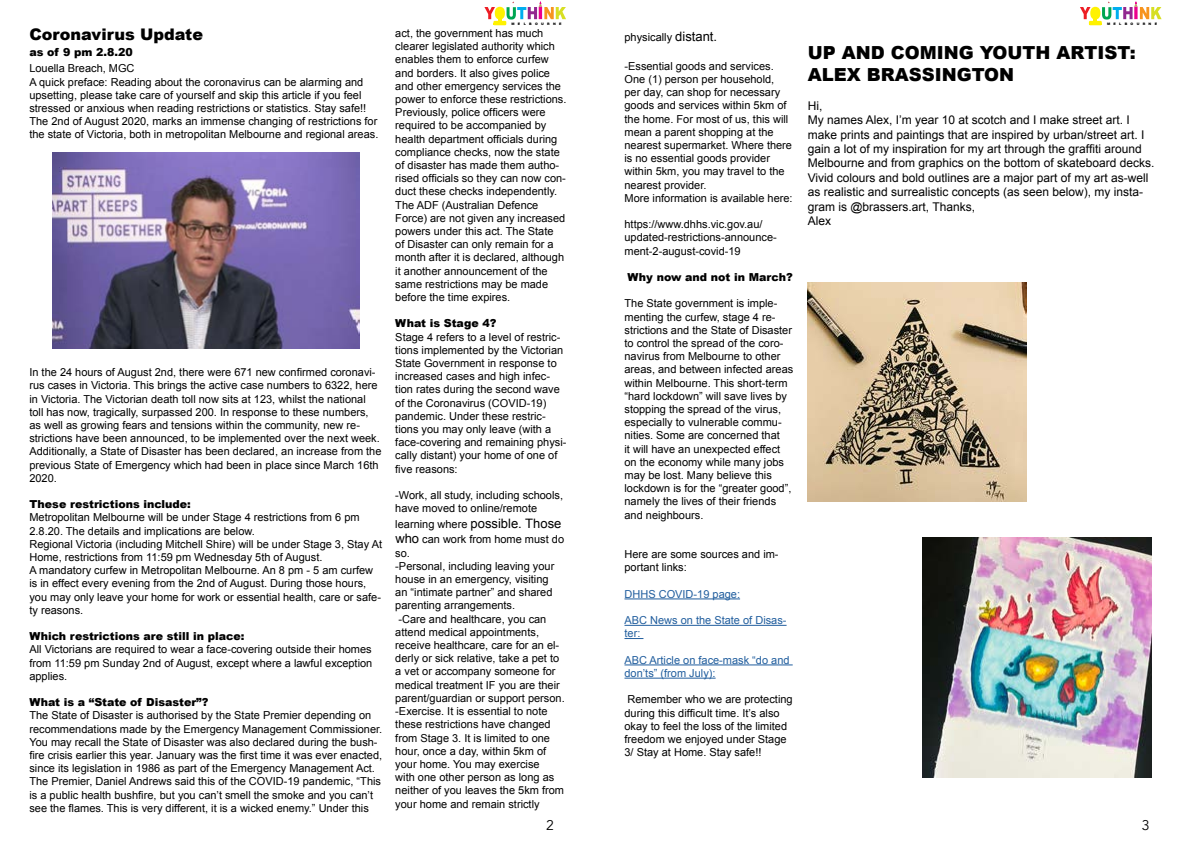
<style>
.page{position:relative;width:1191px;height:842px;background:#fff}
.page>*{position:absolute;margin:0;border:0;box-sizing:border-box;transform-origin:0 0}
.t1{font:900 18px/21.6px "Arial";color:#000}
.t2{font:900 16px "Arial";color:#000}
.t3{font:14px "Avenir";color:#000}
.t4{font:13px "Arial";color:#000}
.t5{font:12px/14.4px "Arial";color:#000}
.t6{font:11px/13.2px "Arial";color:#000}
.t7{font:900 11px "Arial";color:#000}
.t8{font:11px/13.2px "Arial";color:#215e9e}
.t9{font:900 3.3px "Arial";letter-spacing:1em;color:#000}
.s1{font-size:11px}
.s2{font-size:13px}
</style>
<div class="page">
<svg style="left:484px;top:2px;width:82px;height:23px"></svg>
<div style="left:497px;top:9px;width:5px;height:8px;background:#fff200;border-radius:2px"></div>
<svg style="left:1080px;top:2px;width:81px;height:23px"></svg>
<div style="left:1092px;top:9px;width:6px;height:8px;background:#fff200;border-radius:2px"></div>
<img style="left:53px;top:153px;width:306px;height:195px">
<hr style="left:624px;top:598px;width:116px;height:1px;background:#215e9e">
<hr style="left:624px;top:625px;width:162px;height:1px;background:#215e9e">
<svg style="left:624px;top:638px;width:19px;height:1px"></svg>
<hr style="left:624px;top:664px;width:168px;height:1px;background:#215e9e">
<hr style="left:624px;top:678px;width:91px;height:1px;background:#215e9e">
<img style="left:807px;top:282px;width:219px;height:219px">
<img style="left:922px;top:538px;width:229px;height:240px">
<h2 class="t2" style="left:29px;top:23px;width:175px">Coronavirus Update</h2>
<p class="t7" style="left:29px;top:44px;width:105px">as of 9 pm 2.8.20</p>
<p class="t6" style="left:29px;top:62px;width:350px">Louella Breach, MGC<br>A quick preface: Reading about the coronavirus can be alarming and upsetting, please take care of yourself and skip this article if you feel stressed or anxious when reading restrictions or statistics. Stay safe!!<br>The 2nd of August 2020, marks an immense changing of restrictions for the state of Victoria, both in metropolitan Melbourne and regional areas.</p>
<p class="t6" style="left:29px;top:366px;width:353px">In the 24 hours of August 2nd, there were 671 new confirmed coronavi&shy;rus cases in Victoria. This brings the active case numbers to 6322, here in Victoria. The Victorian death toll now sits at 123, whilst the national toll has now, tragically, surpassed 200. In response to these numbers, as well as growing fears and tensions within the community, new re&shy;strictions have been announced, to be implemented over the next week.<br>Additionally, a State of Disaster has been declared, an increase from the previous State of Emergency which had been in place since March 16th 2020.</p>
<p class="t7" style="left:29px;top:496px;width:163px">These restrictions include:</p>
<p class="t6" style="left:29px;top:511px;width:354px">Metropolitan Melbourne will be under Stage 4 restrictions from 6 pm 2.8.20. The details and implications are below.<br>Regional Victoria (including Mitchell Shire) will be under Stage 3, Stay At Home, restrictions from 11:59 pm Wednesday 5th of August.<br>A mandatory curfew in Metropolitan Melbourne. An 8 pm - 5 am curfew is in effect every evening from the 2nd of August. During those hours, you may only leave your home for work or essential health, care or safe&shy;ty reasons.</p>
<p class="t7" style="left:29px;top:628px;width:216px">Which restrictions are still in place:</p>
<p class="t6" style="left:29px;top:643px;width:344px;text-align:justify">All Victorians are required to wear a face-covering outside their homes from 11:59 pm Sunday 2nd of August, except where a lawful exception applies.</p>
<p class="t7" style="left:29px;top:694px;width:181px">What is a “State of Disaster”?</p>
<p class="t6" style="left:29px;top:709px;width:354px">The State of Disaster is authorised by the State Premier depending on recommendations made by the Emergency Management Commissioner.<br>You may recall the State of Disaster was also declared during the bush&shy;fire crisis earlier this year. January was the first time it was ever enacted, since its legislation in 1986 as part of the Emergency Management Act.<br>The Premier, Daniel Andrews said this of the COVID-19 pandemic, “This is a public health bushfire, but you can’t smell the smoke and you can’t see the flames. This is very different, it is a wicked enemy.” Under this</p>
<p class="t9" style="left:511px;top:22px;width:52px">MELBOURNE</p>
<p class="t9" style="left:1107px;top:22px;width:52px">MELBOURNE</p>
<p class="t6" style="left:395px;top:27px;width:173px">act, the government has much clearer legislated authority which enables them to enforce curfew and borders. It also gives police and other emergency services the power to enforce these restrictions.<br>Previously, police officers were required to be accompanied by health department officials during compliance checks, now the state of disaster has made them autho&shy;rised officials so they can now con&shy;duct these checks independently.<br>The ADF (Australian Defence<br>Force) are not given any increased powers under this act. The State<br>of Disaster can only remain for a month after it is declared, although it another announcement of the same restrictions may be made before the time expires.</p>
<p class="t7" style="left:395px;top:315px;width:103px">What is Stage 4?</p>
<p class="t6" style="left:395px;top:330px;width:173px">Stage 4 refers to a level of restric&shy;tions implemented by the Victorian<br>State Government in response to increased cases and high infec&shy;tion rates during the second wave of the Coronavirus (COVID-19) pandemic. Under these restric&shy;tions you may only leave (with a face-covering and remaining physi&shy;cally distant) your home of one of five reasons:</p>
<p class="t6" style="left:395px;top:489px;width:169px">-Work, all study, including schools, have moved to online/remote</p>
<p class="t4" style="left:395px;top:515px;width:168px"><span class="s1">learning where</span> possible. Those</p>
<p class="t6" style="left:395px;top:533px;width:171px"><span class="s2">who</span> can work from home must do so.<br>-Personal, including leaving your house in an emergency, visiting<br>an “intimate partner” and shared parenting arrangements.<br>-Care and healthcare, you can attend medical appointments, receive healthcare, care for an el&shy;derly or sick relative, take a pet to a vet or accompany someone for medical treatment IF you are their parent/guardian or support person. -Exercise. It is essential to note these restrictions have changed from Stage 3. It is limited to one hour, once a day, within 5km of your home. You may exercise<br>with one other person as long as neither of you leaves the 5km from your home and remain strictly</p>
<p class="t3" style="left:546px;top:817px;width:9px">2</p>
<p class="t6" style="left:624px;top:31px;width:94px">physically <span class="s2">distant.</span></p>
<p class="t6" style="left:624px;top:59px;width:170px">-Essential goods and services.<br>One (1) person per household, per day, can shop for necessary goods and services within 5km of the home. For most of us, this will mean a parent shopping at the nearest supermarket. Where there is no essential goods provider within 5km, you may travel to the nearest provider.<br>More information is available here:</p>
<p class="t6" style="left:624px;top:218px;width:154px">https://www.dhhs.vic.gov.au/ updated-restrictions-announce&shy;ment-2-august-covid-19</p>
<p class="t7" style="left:627px;top:269px;width:167px">Why now and not in March?</p>
<p class="t6" style="left:624px;top:297px;width:170px">The State government is imple&shy;menting the curfew, stage 4 re&shy;strictions and the State of Disaster to control the spread of the coro&shy;navirus from Melbourne to other areas, and between infected areas within Melbourne. This short-term “hard lockdown” will save lives by stopping the spread of the virus, especially to vulnerable commu&shy;nities. Some are concerned that<br>it will have an unexpected effect on the economy while many jobs may be lost. Many believe this lockdown is for the “greater good”, namely the lives of their friends and neighbours.</p>
<p class="t6" style="left:624px;top:548px;width:156px">Here are some sources and im&shy;portant links:</p>
<p class="t8" style="left:624px;top:587px;width:117px">DHHS COVID-19 page:</p>
<p class="t8" style="left:624px;top:614px;width:164px">ABC News on the State of Disas&shy;ter:</p>
<p class="t8" style="left:624px;top:653px;width:167px">ABC Article on face-mask “do and don’ts” (from July):</p>
<p class="t6" style="left:624px;top:693px;width:170px">Remember who we are protecting during this difficult time. It’s also okay to feel the loss of the limited freedom we enjoyed under Stage<br>3/ Stay at Home. Stay safe!!</p>
<h1 class="t1" style="left:807px;top:42px;width:330px">UP AND COMING YOUTH ARTIST:<br>ALEX BRASSINGTON</h1>
<p class="t5" style="left:807px;top:98px;width:348px">Hi,<br>My names Alex, I’m year 10 at scotch and I make street art. I make prints and paintings that are inspired by urban/street art. I gain a lot of my inspiration for my art through the graffiti around Melbourne and from graphics on the bottom of skateboard decks.<br>Vivid colours and bold outlines are a major part of my art as-well as realistic and surrealistic concepts (as seen below), my insta&shy;gram is @brassers.art, Thanks,<br>Alex</p>
<p class="t3" style="left:1141px;top:817px;width:9px">3</p>
</div>
